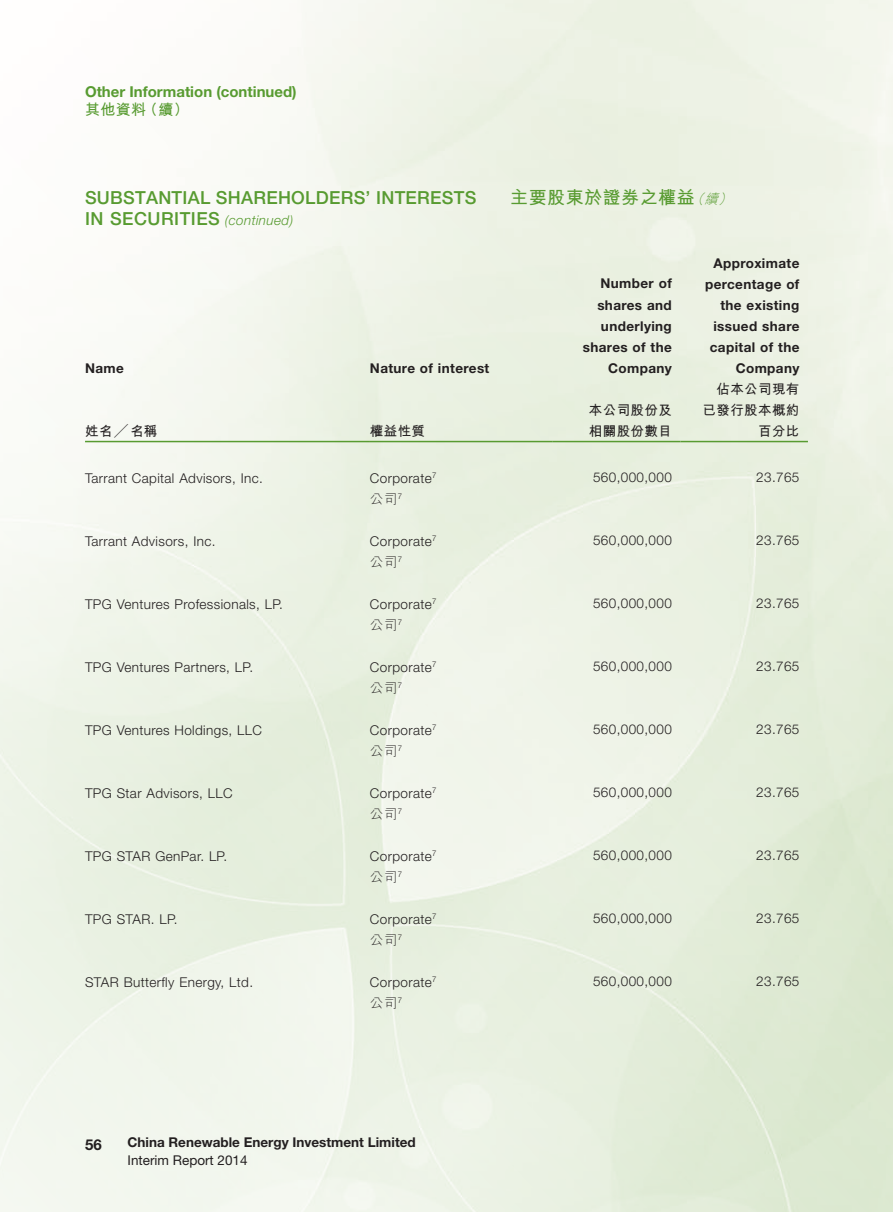
<style>
.page{position:relative;width:893px;height:1212px;background:#fff}
.page>*{position:absolute;margin:0;border:0;box-sizing:border-box;transform-origin:0 0}
.t1{font:500 18px "Helvetica Neue LT Std";letter-spacing:.015em;color:#589b31}
.t2{font:700 18px "M Hei HK";letter-spacing:.03em;color:#589b31}
.t3{font:700 15px "Helvetica Neue LT Std";color:#589b31}
.t4{font:700 15px "M Hei HK";color:#589b31}
.t5{font:700 15px "Helvetica Neue LT Std";color:#231f20}
.t6{font:300 13.5px "Helvetica Neue LT Std";letter-spacing:.03em;color:#231f20}
.t7{font:700 13.5px/21px "Helvetica Neue LT Std";letter-spacing:.03em;color:#231f20;text-align:right}
.t8{font:700 13.5px "Helvetica Neue LT Std";color:#231f20}
.t9{font:700 13.5px/21px "M Hei HK";letter-spacing:.03em;color:#231f20}
.t10{font:300 13.5px "M Hei HK";letter-spacing:.03em;color:#231f20}
.t11{font:13.5px "Helvetica Neue LT Std";color:#231f20}
.t12{font:italic 300 13.5px "Helvetica Neue LT Std";letter-spacing:.03em;color:#589b31}
.s1{font-weight:300;font-style:italic;font-size:13.5px}
</style>
<div class="page">
<hr style="left:85px;top:441px;width:285px;height:1px;background:#589b31">
<hr style="left:370px;top:441px;width:183px;height:1px;background:#589b31">
<hr style="left:553px;top:441px;width:127px;height:1px;background:#589b31">
<hr style="left:680px;top:441px;width:128px;height:1px;background:#589b31">
<p class="t3" style="left:85px;top:82px;width:213px">Other Information (continued)</p>
<p class="t4" style="left:85px;top:99px;width:105px">其他資料（續）</p>
<h1 class="t1" style="left:85px;top:187px;width:257px">SU BSTANTIAL SHAREHOLDERS</h1>
<h1 class="t1" style="left:366px;top:187px;width:42px">’ INTERESTS</h1>
<h1 class="t1" style="left:85px;top:208px;width:37px">IN SECURITIES</h1>
<p class="t12" style="left:225px;top:212px;width:70px">(continued)</p>
<h1 class="t2" style="left:510px;top:184px;width:228px">主要股東於證券之權益<span class="s1">（續）</span></h1>
<p class="t7" style="left:85px;top:357px;width:40px">Name</p>
<p class="t7" style="left:370px;top:357px;width:121px">Nature of interest</p>
<p class="t7" style="left:583px;top:273px;width:91px">Number of shares and underlying shares of the<br>Company</p>
<p class="t7" style="left:705px;top:252px;width:96px">Approximate percentage of the existing issued share capital of the<br>Company</p>
<p class="t9" style="left:85px;top:420px;width:74px">姓名╱名稱</p>
<p class="t9" style="left:370px;top:420px;width:57px">權益性質</p>
<p class="t9" style="left:589px;top:399px;width:84px">本公司股份及相關股份數目</p>
<p class="t9" style="left:703px;top:378px;width:98px;text-align:right">佔本公司現有已發行股本概約百分比</p>
<p class="t6" style="left:85px;top:469px;width:179px">Tarrant Capital Advisors, Inc.</p>
<p class="t6" style="left:370px;top:469px;width:68px">Corporate<sup>7</sup></p>
<p class="t10" style="left:370px;top:489px;width:34px">公司<sup>7</sup></p>
<p class="t6" style="left:593px;top:469px;width:80px">560,000,000</p>
<p class="t6" style="left:756px;top:469px;width:45px">23.765</p>
<p class="t6" style="left:85px;top:532px;width:132px">Tarrant Advisors, Inc.</p>
<p class="t6" style="left:370px;top:532px;width:68px">Corporate<sup>7</sup></p>
<p class="t10" style="left:370px;top:552px;width:34px">公司<sup>7</sup></p>
<p class="t6" style="left:593px;top:532px;width:80px">560,000,000</p>
<p class="t6" style="left:756px;top:532px;width:45px">23.765</p>
<p class="t6" style="left:85px;top:595px;width:199px">TPG Ventures Professionals, LP.</p>
<p class="t6" style="left:370px;top:595px;width:68px">Corporate<sup>7</sup></p>
<p class="t10" style="left:370px;top:615px;width:34px">公司<sup>7</sup></p>
<p class="t6" style="left:593px;top:595px;width:80px">560,000,000</p>
<p class="t6" style="left:756px;top:595px;width:45px">23.765</p>
<p class="t6" style="left:85px;top:658px;width:170px">TPG Ventures Partners, LP.</p>
<p class="t6" style="left:370px;top:658px;width:68px">Corporate<sup>7</sup></p>
<p class="t10" style="left:370px;top:678px;width:34px">公司<sup>7</sup></p>
<p class="t6" style="left:593px;top:658px;width:80px">560,000,000</p>
<p class="t6" style="left:756px;top:658px;width:45px">23.765</p>
<p class="t6" style="left:85px;top:721px;width:178px">TPG Ventures Holdings, LLC</p>
<p class="t6" style="left:370px;top:721px;width:68px">Corporate<sup>7</sup></p>
<p class="t10" style="left:370px;top:741px;width:34px">公司<sup>7</sup></p>
<p class="t6" style="left:593px;top:721px;width:80px">560,000,000</p>
<p class="t6" style="left:756px;top:721px;width:45px">23.765</p>
<p class="t6" style="left:85px;top:784px;width:149px">TPG Star Advisors, LLC</p>
<p class="t6" style="left:370px;top:784px;width:68px">Corporate<sup>7</sup></p>
<p class="t10" style="left:370px;top:804px;width:34px">公司<sup>7</sup></p>
<p class="t6" style="left:593px;top:784px;width:80px">560,000,000</p>
<p class="t6" style="left:756px;top:784px;width:45px">23.765</p>
<p class="t6" style="left:85px;top:847px;width:144px">TPG STAR GenPar. LP.</p>
<p class="t6" style="left:370px;top:847px;width:68px">Corporate<sup>7</sup></p>
<p class="t10" style="left:370px;top:867px;width:34px">公司<sup>7</sup></p>
<p class="t6" style="left:593px;top:847px;width:80px">560,000,000</p>
<p class="t6" style="left:756px;top:847px;width:45px">23.765</p>
<p class="t6" style="left:85px;top:910px;width:94px">TPG STAR. LP.</p>
<p class="t6" style="left:370px;top:910px;width:68px">Corporate<sup>7</sup></p>
<p class="t10" style="left:370px;top:930px;width:34px">公司<sup>7</sup></p>
<p class="t6" style="left:593px;top:910px;width:80px">560,000,000</p>
<p class="t6" style="left:756px;top:910px;width:45px">23.765</p>
<p class="t6" style="left:85px;top:973px;width:170px">STAR Butterfly Energy, Ltd.</p>
<p class="t6" style="left:370px;top:973px;width:68px">Corporate<sup>7</sup></p>
<p class="t10" style="left:370px;top:993px;width:34px">公司<sup>7</sup></p>
<p class="t6" style="left:593px;top:973px;width:80px">560,000,000</p>
<p class="t6" style="left:756px;top:973px;width:45px">23.765</p>
<p class="t5" style="left:85px;top:1135px;width:18px">56</p>
<p class="t8" style="left:128px;top:1134px;width:290px">China Renewable Energy Investment Limited</p>
<p class="t11" style="left:128px;top:1152px;width:122px">Interim Report 2014</p>
</div>
